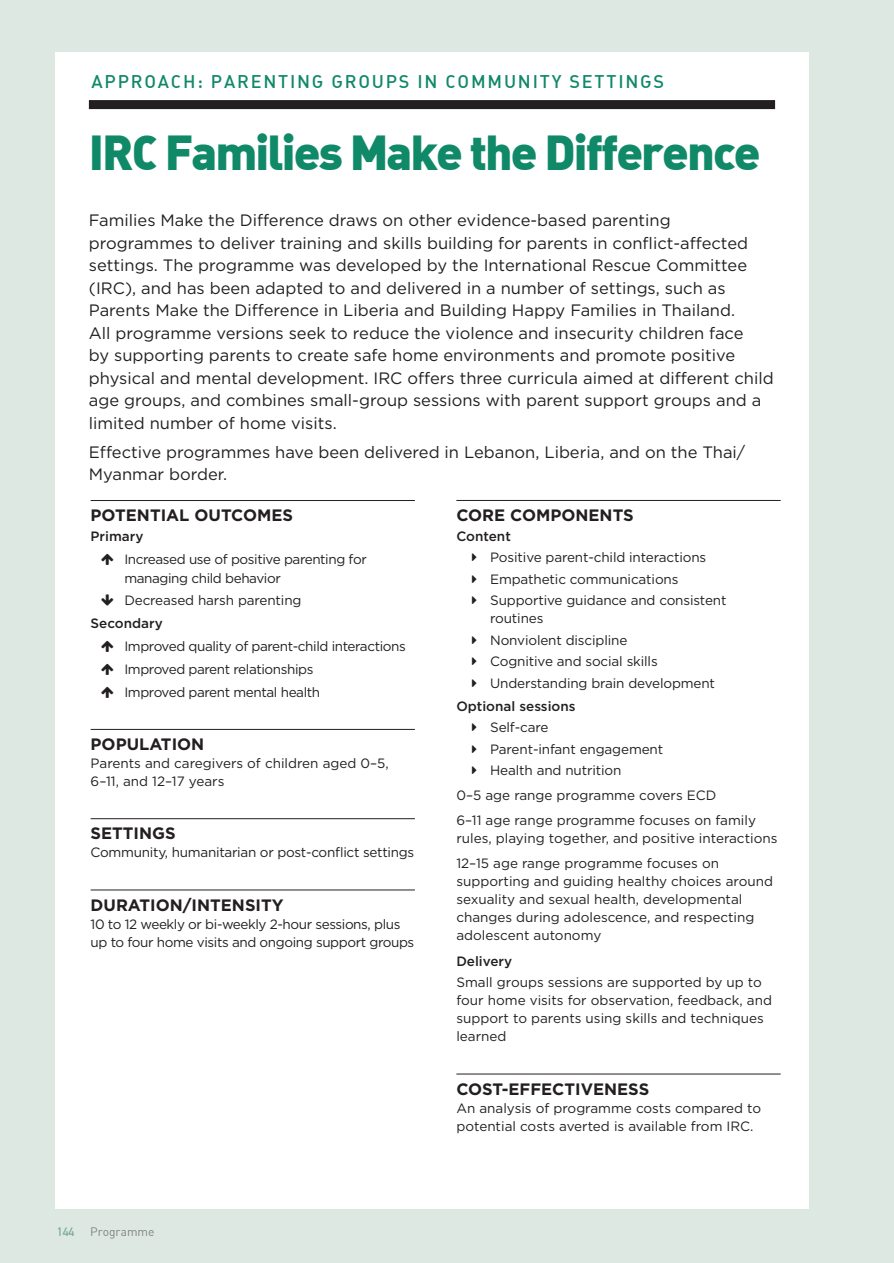
<style>
.page{position:relative;width:894px;height:1263px;background:#fff}
.page>*{position:absolute;margin:0;border:0;box-sizing:border-box;transform-origin:0 0}
.H1_-_Title_-_Parent{font:900 48px "DIN Alternate";letter-spacing:-.04em;color:#108968}
.H1_-_above_title_-_P{font:500 18px "DIN Alternate";letter-spacing:.1em;color:#108968}
.H1_-_Subhead_-_Paren{font:16.5px/22.5px "Gotham HTF";color:#231f20}
.H3_-_Parent{font:700 16.5px "Gotham HTF";color:#231f20}
.Body_Copy__-_Parent{font:13.5px/18px "Gotham HTF";letter-spacing:-.01em;color:#231f20}
.Body_Copy__-_Parent-2{font:13.5px/19.5px "Gotham HTF";letter-spacing:-.03em;color:#231f20}
.H5_-_Italic{font:500 13.5px "Gotham HTF";color:#231f20}
.t1{font:12px "DIN Alternate";color:#808285}
.t2{font:700 12px "DIN Alternate";color:#7dac99}
</style>
<div class="page">
<div style="left:0;top:0;width:893px;height:1263px;background:#dee8e3"></div>
<div style="left:55px;top:53px;width:753px;height:1156px;background:#fff"></div>
<div style="left:89px;top:100px;width:685px;height:9px;background:#231f20"></div>
<hr style="left:91px;top:500px;width:324px;height:1px;background:#231f20">
<hr style="left:91px;top:729px;width:324px;height:1px;background:#231f20">
<hr style="left:91px;top:818px;width:324px;height:1px;background:#231f20">
<hr style="left:91px;top:889px;width:324px;height:1px;background:#231f20">
<hr style="left:456px;top:500px;width:324px;height:1px;background:#231f20">
<hr style="left:456px;top:1073px;width:324px;height:1px;background:#231f20">
<p class="H1_-_above_title_-_P" style="left:91px;top:70px;width:574px">APPROACH: PARENTING GROUPS IN COMMUNITY SETTINGS</p>
<p class="H1_-_Title_-_Parent" style="left:89px;top:120px;width:673px">IRC Families Make the Difference</p>
<p class="H1_-_Subhead_-_Paren" style="left:89px;top:209px;width:686px">Families Make the Difference draws on other evidence-based parenting programmes to deliver training and skills building for parents in conflict-affected settings. The programme was developed by the International Rescue Committee (IRC), and has been adapted to and delivered in a number of settings, such as Parents Make the Difference in Liberia and Building Happy Families in Thailand.<br>All programme versions seek to reduce the violence and insecurity children face<br>by supporting parents to create safe home environments and promote positive physical and mental development. IRC offers three curricula aimed at different child age groups, and combines small-group sessions with parent support groups and a limited number of home visits.</p>
<p class="H1_-_Subhead_-_Paren" style="left:89px;top:440px;width:657px">Effective programmes have been delivered in Lebanon, Liberia, and on the Thai/<br>Myanmar border.</p>
<p class="H3_-_Parent" style="left:91px;top:506px;width:204px">POTENTIAL OUTCOMES</p>
<p class="H5_-_Italic" style="left:91px;top:528px;width:54px">Primary</p>
<p class="Body_Copy__-_Parent-2" style="left:124px;top:549px;width:244px">Increased use of positive parenting for managing child behavior</p>
<p class="Body_Copy__-_Parent" style="left:124px;top:591px;width:178px">Decreased harsh parenting</p>
<p class="H5_-_Italic" style="left:91px;top:615px;width:74px">Secondary</p>
<p class="Body_Copy__-_Parent-2" style="left:124px;top:636px;width:283px">Improved quality of parent-child interactions</p>
<p class="Body_Copy__-_Parent-2" style="left:124px;top:659px;width:190px">Improved parent relationships</p>
<p class="Body_Copy__-_Parent-2" style="left:124px;top:682px;width:197px">Improved parent mental health</p>
<p class="H3_-_Parent" style="left:91px;top:734px;width:115px">POPULATION</p>
<p class="Body_Copy__-_Parent" style="left:91px;top:754px;width:299px">Parents and caregivers of children aged 0–5,<br>6–11, and 12–17 years</p>
<p class="H3_-_Parent" style="left:91px;top:824px;width:87px">SETTINGS</p>
<p class="Body_Copy__-_Parent" style="left:91px;top:843px;width:325px">Community, humanitarian or post-conflict settings</p>
<p class="H3_-_Parent" style="left:91px;top:895px;width:194px">DURATION/INTENSITY</p>
<p class="Body_Copy__-_Parent-2" style="left:91px;top:914px;width:325px;line-height:18px">10 to 12 weekly or bi-weekly 2-hour sessions, plus up to four home visits and ongoing support groups</p>
<p class="H3_-_Parent" style="left:456px;top:506px;width:179px">CORE COMPONENTS</p>
<p class="H5_-_Italic" style="left:456px;top:528px;width:56px">Content</p>
<p class="Body_Copy__-_Parent" style="left:490px;top:548px;width:217px">Positive parent-child interactions</p>
<p class="Body_Copy__-_Parent" style="left:490px;top:569px;width:190px">Empathetic communications</p>
<p class="Body_Copy__-_Parent" style="left:490px;top:591px;width:238px">Supportive guidance and consistent routines</p>
<p class="Body_Copy__-_Parent" style="left:490px;top:630px;width:139px">Nonviolent discipline</p>
<p class="Body_Copy__-_Parent" style="left:490px;top:652px;width:169px">Cognitive and social skills</p>
<p class="Body_Copy__-_Parent" style="left:490px;top:673px;width:226px">Understanding brain development</p>
<p class="H5_-_Italic" style="left:456px;top:698px;width:121px">Optional sessions</p>
<p class="Body_Copy__-_Parent" style="left:490px;top:718px;width:60px">Self-care</p>
<p class="Body_Copy__-_Parent" style="left:490px;top:740px;width:174px">Parent-infant engagement</p>
<p class="Body_Copy__-_Parent" style="left:490px;top:761px;width:133px">Health and nutrition</p>
<p class="Body_Copy__-_Parent" style="left:456px;top:786px;width:261px">0–5 age range programme covers ECD</p>
<p class="Body_Copy__-_Parent" style="left:456px;top:811px;width:322px">6–11 age range programme focuses on family rules, playing together, and positive interactions</p>
<p class="Body_Copy__-_Parent" style="left:456px;top:853px;width:318px">12–15 age range programme focuses on supporting and guiding healthy choices around sexuality and sexual health, developmental changes during adolescence, and respecting adolescent autonomy</p>
<p class="H5_-_Italic" style="left:456px;top:953px;width:57px">Delivery</p>
<p class="Body_Copy__-_Parent" style="left:456px;top:973px;width:317px">Small groups sessions are supported by up to four home visits for observation, feedback, and support to parents using skills and techniques learned</p>
<p class="t2" style="left:57px;top:1222px;width:19px">144</p>
<p class="t1" style="left:90px;top:1223px;width:66px">Programme</p>
<p class="H3_-_Parent" style="left:456px;top:1079px;width:194px">COST-EFFECTIVENESS</p>
<p class="Body_Copy__-_Parent" style="left:456px;top:1098px;width:306px">An analysis of programme costs compared to potential costs averted is available from IRC.</p>
</div>
